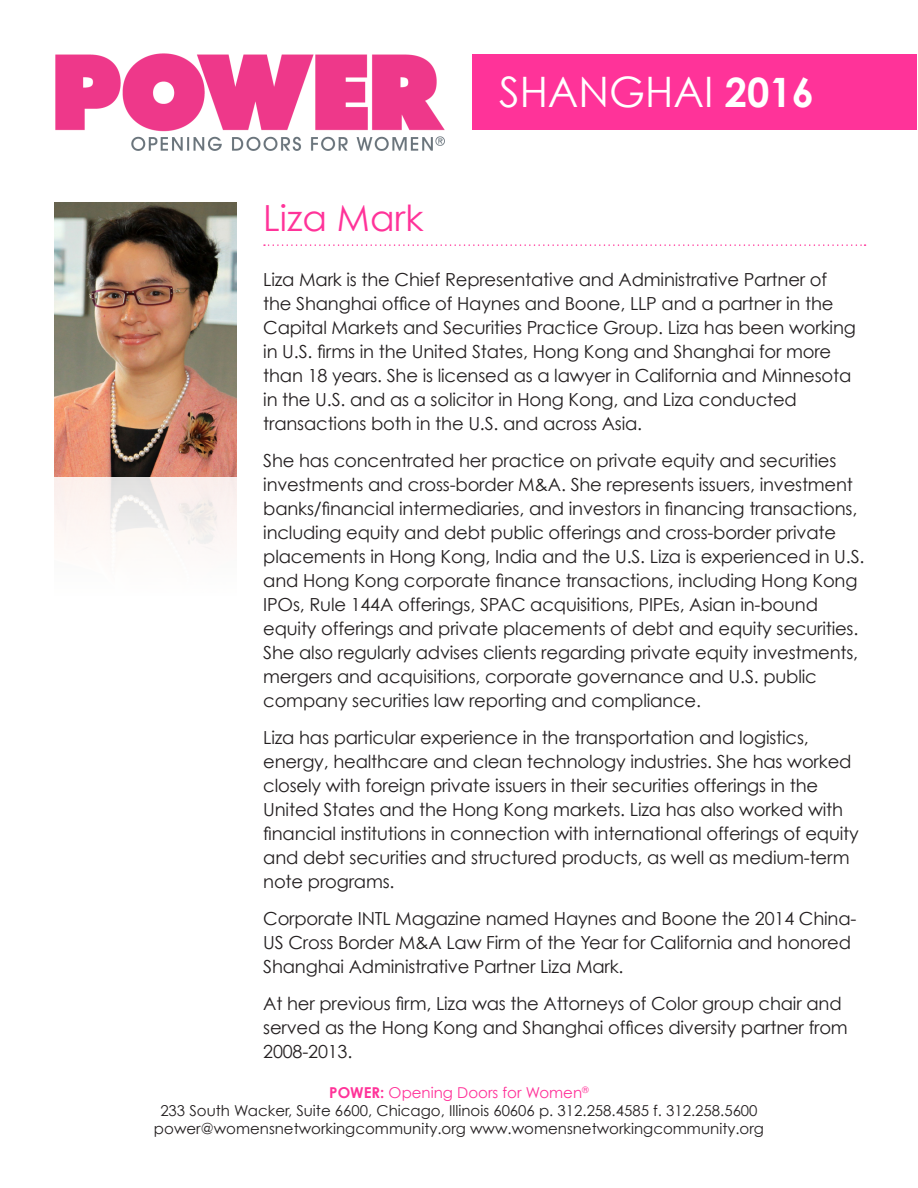
<style>
.page{position:relative;width:918px;height:1188px;background:#fff}
.page>*{position:absolute;margin:0;border:0;box-sizing:border-box;transform-origin:0 0}
.t1{font:42px "Century Gothic";color:#fff}
.t2{font:36px "Century Gothic";color:#f39}
.t3{font:18px/24px "Century Gothic";letter-spacing:-.01em;color:#231f20}
.t4{font:15px "Century Gothic";color:#231f20}
.t5{font:15px "Century Gothic";color:#f39}
.s1{font-weight:700;font-size:40.5px}
.s2{font-weight:700}
</style>
<div class="page">
<svg style="left:264px;top:244px;width:602px;height:2px"></svg>
<img style="left:55px;top:54px;width:390px;height:97px">
<div style="left:472px;top:54px;width:445px;height:76px;background:#f39"></div>
<img style="left:54px;top:202px;width:183px;height:348px">
<p class="t2" style="left:263px;top:196px;width:162px">Liza Mark</p>
<p class="t1" style="left:499px;top:67px;width:316px">SHANGHAI <span class="s1">2016</span></p>
<p class="t3" style="left:263px;top:267px;width:594px">Liza Mark is the Chief Representative and Administrative Partner of the Shanghai office of Haynes and Boone, LLP and a partner in the Capital Markets and Securities Practice Group. Liza has been working in U.S. firms in the United States, Hong Kong and Shanghai for more than 18 years. She is licensed as a lawyer in California and Minnesota in the U.S. and as a solicitor in Hong Kong, and Liza conducted transactions both in the U.S. and across Asia.</p>
<p class="t3" style="left:263px;top:448px;width:603px">She has concentrated her practice on private equity and securities investments and cross-border M&amp;A. She represents issuers, investment banks/financial intermediaries, and investors in financing transactions, including equity and debt public offerings and cross-border private placements in Hong Kong, India and the U.S. Liza is experienced in U.S. and Hong Kong corporate finance transactions, including Hong Kong IPOs, Rule 144A offerings, SPAC acquisitions, PIPEs, Asian in-bound equity offerings and private placements of debt and equity securities.<br>She also regularly advises clients regarding private equity investments, mergers and acquisitions, corporate governance and U.S. public company securities law reporting and compliance.</p>
<p class="t3" style="left:263px;top:725px;width:597px">Liza has particular experience in the transportation and logistics, energy, healthcare and clean technology industries. She has worked closely with foreign private issuers in their securities offerings in the United States and the Hong Kong markets. Liza has also worked with financial institutions in connection with international offerings of equity and debt securities and structured products, as well as medium-term note programs.</p>
<p class="t3" style="left:263px;top:906px;width:595px">Corporate INTL Magazine named Haynes and Boone the 2014 China-<br>US Cross Border M&amp;A Law Firm of the Year for California and honored<br>Shanghai Administrative Partner Liza Mark.</p>
<p class="t3" style="left:263px;top:991px;width:586px">At her previous firm, Liza was the Attorneys of Color group chair and served as the Hong Kong and Shanghai offices diversity partner from<br>2008-2013.</p>
<p class="t5" style="left:329px;top:1083px;width:261px"><span class="s2">POWER:</span> Opening Doors for Women<sup>®</sup></p>
<p class="t4" style="left:160px;top:1101px;width:599px">233 South Wacker, Suite 6600, Chicago, Illinois 60606 p. 312.258.4585 f. 312.258.5600</p>
<p class="t4" style="left:154px;top:1119px;width:612px">power@womensnetworkingcommunity.org www.womensnetworkingcommunity.org</p>
</div>
